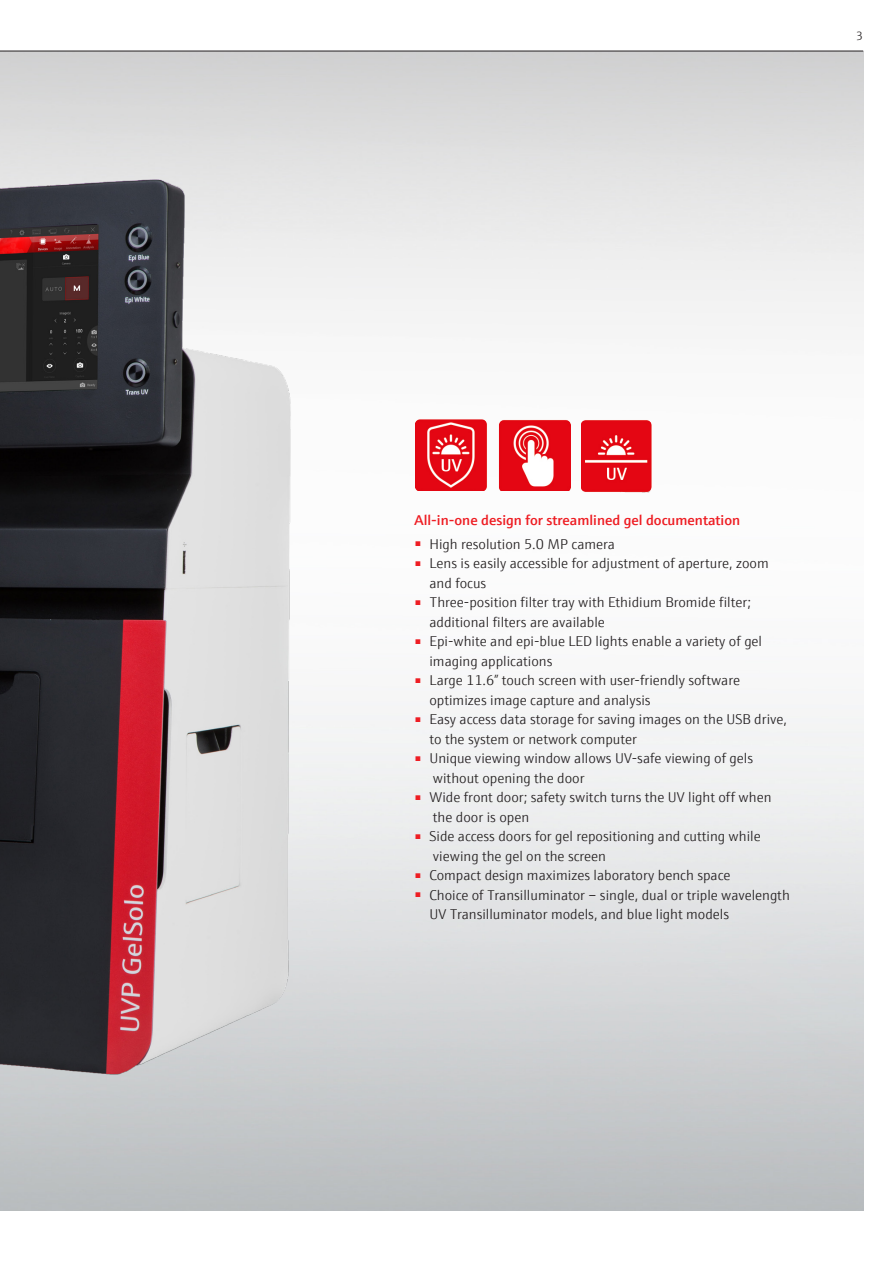
<style>
.page{position:relative;width:893px;height:1263px;background:#fff}
.page>*{position:absolute;margin:0;border:0;box-sizing:border-box;transform-origin:0 0}
.t1{font:300 14.25px/19.5px "E+H Sans";color:#231f20}
.Innenseiten_Zwischen{font:600 14.25px "E+H Sans";color:#ee1d23}
.t2{font:300 12px "E+H Sans";color:#231f20}
</style>
<div class="page">
<img style="left:0;top:52px;width:863px;height:1159px">
<img style="left:416px;top:419px;width:72px;height:72px">
<img style="left:499px;top:419px;width:72px;height:72px">
<img style="left:581px;top:420px;width:73px;height:72px">
<img style="left:0;top:129px;width:330px;height:966px">
<hr style="left:0;top:51px;width:863px;height:1px;background:#231f20">
<p class="t2" style="left:856px;top:27px;width:8px">3</p>
<p class="Innenseiten_Zwischen" style="left:415px;top:509px;width:327px">All-in-one design for streamlined gel documentation</p>
<p class="t1" style="left:415px;top:533px;width:202px"><sup>■</sup> High resolution 5.0 MP camera</p>
<p class="t1" style="left:429px;top:553px;width:341px;text-indent:-15px"><sup>■</sup> Lens is easily accessible for adjustment of aperture, zoom and focus</p>
<p class="t1" style="left:429px;top:592px;width:323px;text-indent:-15px"><sup>■</sup> Three-position filter tray with Ethidium Bromide filter; additional filters are available</p>
<p class="t1" style="left:429px;top:631px;width:334px;text-indent:-15px"><sup>■</sup> Epi-white and epi-blue LED lights enable a variety of gel imaging applications</p>
<p class="t1" style="left:429px;top:670px;width:312px;text-indent:-15px"><sup>■</sup> Large 11.6” touch screen with user-friendly software optimizes image capture and analysis</p>
<p class="t1" style="left:429px;top:709px;width:359px;text-indent:-15px"><sup>■</sup> Easy access data storage for saving images on the USB drive, to the system or network computer</p>
<p class="t1" style="left:433px;top:748px;width:322px;text-indent:-18px"><sup>■</sup> Unique viewing window allows UV-safe viewing of gels without opening the door</p>
<p class="t1" style="left:433px;top:787px;width:340px;text-indent:-18px"><sup>■</sup> Wide front door; safety switch turns the UV light off when the door is open</p>
<p class="t1" style="left:433px;top:826px;width:329px;text-indent:-18px"><sup>■</sup> Side access doors for gel repositioning and cutting while viewing the gel on the screen</p>
<p class="t1" style="left:415px;top:865px;width:317px"><sup>■</sup> Compact design maximizes laboratory bench space</p>
<p class="t1" style="left:429px;top:884px;width:362px;text-indent:-15px"><sup>■</sup> Choice of Transilluminator ‒ single, dual or triple wavelength<br>UV Transilluminator models, and blue light models</p>
</div>
